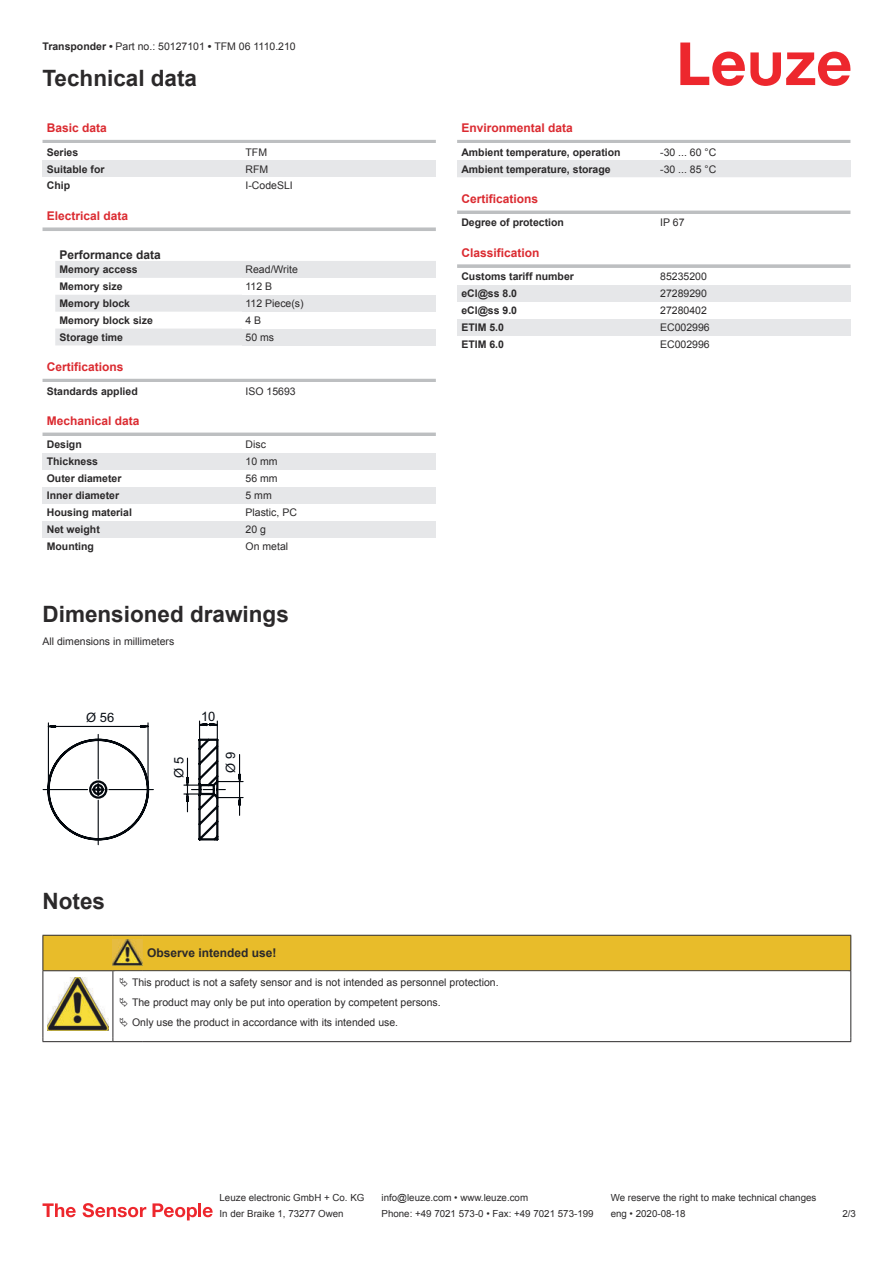
<style>
.page{position:relative;width:893px;height:1263px;background:#fff}
.page>*{position:absolute;margin:0;border:0;box-sizing:border-box;transform-origin:0 0}
.t1{font:700 22.5px "Arial";color:#2b292a}
.t2{font:12.9px "Arial";color:#070c13}
.t3{font:700 12px "Arial";color:#db2a30}
.t4{font:700 12px "Arial";color:#2b292a}
.t5{font:10.5px/20.2px "Arial";color:#2b292a}
.t6{font:700 10.5px "Arial";color:#2b292a}
.t7{font:9.75px "Arial";color:#2b292a}
.s1{font-weight:700}
</style>
<div class="page">
<svg style="left:680px;top:43px;width:170px;height:43px"></svg>
<svg style="left:55px;top:261px;width:381px;height:85px;fill:#e6e7e9"></svg>
<hr style="left:43px;top:140px;width:393px;height:3px;background:#bdbfc1">
<div style="left:43px;top:160px;width:199px;height:17px;background:#e6e7e9"></div>
<div style="left:242px;top:160px;width:194px;height:17px;background:#e6e7e9"></div>
<svg style="left:43px;top:227px;width:393px;height:4px;fill:#bdbfc1"></svg>
<div style="left:242px;top:261px;width:194px;height:17px;background:#e6e7e9"></div>
<div style="left:242px;top:278px;width:194px;height:17px;background:#fff"></div>
<div style="left:242px;top:295px;width:194px;height:17px;background:#e6e7e9"></div>
<div style="left:242px;top:312px;width:194px;height:17px;background:#fff"></div>
<div style="left:242px;top:329px;width:194px;height:16px;background:#e6e7e9"></div>
<hr style="left:43px;top:379px;width:393px;height:3px;background:#bdbfc1">
<hr style="left:43px;top:433px;width:393px;height:3px;background:#bdbfc1">
<div style="left:43px;top:453px;width:199px;height:17px;background:#e6e7e9"></div>
<div style="left:242px;top:453px;width:194px;height:17px;background:#e6e7e9"></div>
<div style="left:43px;top:487px;width:199px;height:17px;background:#e6e7e9"></div>
<div style="left:242px;top:487px;width:194px;height:17px;background:#e6e7e9"></div>
<div style="left:43px;top:521px;width:199px;height:17px;background:#e6e7e9"></div>
<div style="left:242px;top:521px;width:194px;height:17px;background:#e6e7e9"></div>
<hr style="left:457px;top:140px;width:393px;height:3px;background:#bdbfc1">
<div style="left:457px;top:160px;width:200px;height:17px;background:#e6e7e9"></div>
<div style="left:657px;top:160px;width:193px;height:17px;background:#e6e7e9"></div>
<hr style="left:457px;top:211px;width:393px;height:3px;background:#bdbfc1">
<svg style="left:457px;top:264px;width:393px;height:4px;fill:#c1c3c5"></svg>
<div style="left:457px;top:285px;width:200px;height:17px;background:#e6e7e9"></div>
<div style="left:657px;top:285px;width:193px;height:17px;background:#e6e7e9"></div>
<div style="left:457px;top:319px;width:200px;height:17px;background:#e6e7e9"></div>
<div style="left:657px;top:319px;width:193px;height:17px;background:#e6e7e9"></div>
<svg style="left:43px;top:1203px;width:33px;height:14px"></svg>
<svg style="left:83px;top:1203px;width:63px;height:14px"></svg>
<svg style="left:153px;top:1203px;width:44px;height:17px"></svg>
<hr style="left:198px;top:1203px;width:3px;height:14px;background:#ed272d">
<svg style="left:203px;top:1207px;width:10px;height:10px"></svg>
<hr style="left:98px;top:800px;width:1px;height:45px;background:#03080e">
<hr style="left:43px;top:789px;width:45px;height:1px;background:#03080e">
<svg style="left:46px;top:720px;width:198px;height:122px"></svg>
<hr style="left:43px;top:1041px;width:70px;height:1px;background:#2b292a">
<hr style="left:113px;top:1041px;width:30px;height:1px;background:#2b292a">
<hr style="left:143px;top:1041px;width:708px;height:1px;background:#2b292a">
<svg style="left:43px;top:935px;width:808px;height:106px"></svg>
<p class="t5" style="left:43px;top:37px;width:255px"><span class="s1">Transponder •</span> Part no.: 50127101 <span class="s1">•</span> TFM 06 1110.210</p>
<h1 class="t1" style="left:43px;top:70px;width:156px">Technical data</h1>
<p class="t3" style="left:47px;top:123px;width:62px">Basic data</p>
<p class="t6" style="left:47px;top:148px;width:33px">Series</p>
<p class="t5" style="left:246px;top:143px;width:23px">TFM</p>
<p class="t6" style="left:47px;top:165px;width:59px">Suitable for</p>
<p class="t5" style="left:246px;top:160px;width:24px">RFM</p>
<p class="t6" style="left:47px;top:182px;width:25px">Chip</p>
<p class="t5" style="left:246px;top:177px;width:49px">I-CodeSLI</p>
<p class="t3" style="left:47px;top:211px;width:83px">Electrical data</p>
<p class="t4" style="left:60px;top:250px;width:103px">Performance data</p>
<p class="t6" style="left:60px;top:265px;width:80px">Memory access</p>
<p class="t5" style="left:246px;top:260px;width:54px">Read/Write</p>
<p class="t6" style="left:60px;top:282px;width:65px">Memory size</p>
<p class="t5" style="left:246px;top:277px;width:28px">112 B</p>
<p class="t6" style="left:60px;top:299px;width:72px">Memory block</p>
<p class="t5" style="left:246px;top:294px;width:60px">112 Piece(s)</p>
<p class="t6" style="left:60px;top:316px;width:95px">Memory block size</p>
<p class="t5" style="left:246px;top:311px;width:17px">4 B</p>
<p class="t6" style="left:60px;top:333px;width:65px">Storage time</p>
<p class="t5" style="left:246px;top:328px;width:30px">50 ms</p>
<p class="t3" style="left:47px;top:362px;width:78px">Certifications</p>
<p class="t6" style="left:47px;top:387px;width:93px">Standards applied</p>
<p class="t5" style="left:246px;top:382px;width:52px">ISO 15693</p>
<p class="t3" style="left:47px;top:416px;width:94px">Mechanical data</p>
<p class="t6" style="left:47px;top:441px;width:37px">Design</p>
<p class="t5" style="left:246px;top:435px;width:22px">Disc</p>
<p class="t6" style="left:47px;top:458px;width:53px">Thickness</p>
<p class="t5" style="left:246px;top:452px;width:34px">10 mm</p>
<p class="t6" style="left:47px;top:474px;width:76px">Outer diameter</p>
<p class="t5" style="left:246px;top:469px;width:34px">56 mm</p>
<p class="t6" style="left:47px;top:491px;width:74px">Inner diameter</p>
<p class="t5" style="left:246px;top:486px;width:28px">5 mm</p>
<p class="t6" style="left:47px;top:508px;width:87px">Housing material</p>
<p class="t5" style="left:246px;top:503px;width:53px">Plastic, PC</p>
<p class="t6" style="left:47px;top:525px;width:55px">Net weight</p>
<p class="t5" style="left:246px;top:520px;width:22px">20 g</p>
<p class="t6" style="left:47px;top:542px;width:49px">Mounting</p>
<p class="t5" style="left:246px;top:537px;width:44px">On metal</p>
<h1 class="t1" style="left:43px;top:605px;width:248px">Dimensioned drawings</h1>
<p class="t5" style="left:43px;top:632px;width:133px">All dimensions in millimeters</p>
<p class="t2" style="left:86px;top:710px;width:30px">Ø 56</p>
<h1 class="t1" style="left:43px;top:892px;width:64px">Notes</h1>
<p class="t2" style="left:171px;top:778px;width:22px;rotate:-90deg">Ø 5</p>
<p class="t2" style="left:201px;top:708px;width:16px">10</p>
<p class="t2" style="left:223px;top:773px;width:22px;rotate:-90deg">Ø 9</p>
<p class="t3" style="left:461px;top:123px;width:113px">Environmental data</p>
<p class="t6" style="left:461px;top:148px;width:161px">Ambient temperature, operation</p>
<p class="t5" style="left:660px;top:143px;width:58px">-30 ... 60 °C</p>
<p class="t6" style="left:461px;top:165px;width:151px">Ambient temperature, storage</p>
<p class="t5" style="left:660px;top:160px;width:58px">-30 ... 85 °C</p>
<p class="t3" style="left:461px;top:194px;width:78px">Certifications</p>
<p class="t6" style="left:461px;top:219px;width:104px">Degree of protection</p>
<p class="t5" style="left:660px;top:213px;width:26px">IP 67</p>
<p class="t3" style="left:461px;top:248px;width:80px">Classification</p>
<p class="t6" style="left:461px;top:272px;width:114px">Customs tariff number</p>
<p class="t5" style="left:660px;top:267px;width:48px">85235200</p>
<p class="t6" style="left:461px;top:289px;width:57px">eCl@ss 8.0</p>
<p class="t5" style="left:660px;top:284px;width:48px">27289290</p>
<p class="t6" style="left:461px;top:306px;width:57px">eCl@ss 9.0</p>
<p class="t5" style="left:660px;top:301px;width:48px">27280402</p>
<p class="t6" style="left:461px;top:323px;width:44px">ETIM 5.0</p>
<p class="t5" style="left:660px;top:318px;width:51px">EC002996</p>
<p class="t6" style="left:461px;top:340px;width:44px">ETIM 6.0</p>
<p class="t5" style="left:660px;top:335px;width:51px">EC002996</p>
<p class="t4" style="left:147px;top:948px;width:131px">Observe intended use!</p>
<p class="t5" style="left:132px;top:973px;width:368px">This product is not a safety sensor and is not intended as personnel protection.<br>The product may only be put into operation by competent persons.<br>Only use the product in accordance with its intended use.</p>
<p class="t7" style="left:220px;top:1194px;width:146px">Leuze electronic GmbH + Co. KG</p>
<p class="t7" style="left:381px;top:1194px;width:148px">info@leuze.com • www.leuze.com</p>
<p class="t7" style="left:611px;top:1194px;width:207px">We reserve the right to make technical changes</p>
<p class="t7" style="left:220px;top:1210px;width:126px">In der Braike 1, 73277 Owen</p>
<p class="t7" style="left:381px;top:1210px;width:214px">Phone: +49 7021 573-0 • Fax: +49 7021 573-199</p>
<p class="t7" style="left:611px;top:1210px;width:76px">eng • 2020-08-18</p>
<p class="t7" style="left:842px;top:1210px;width:15px">2 /3</p>
</div>
